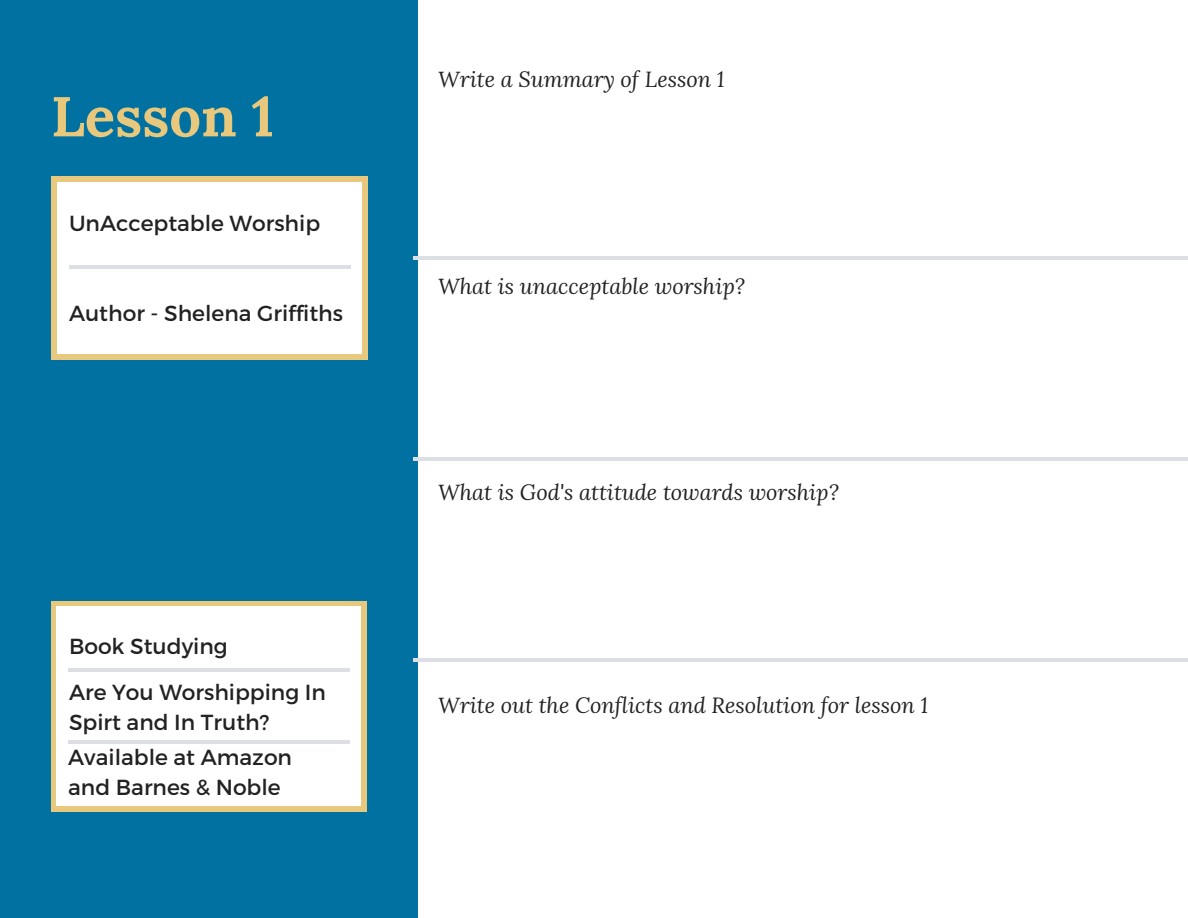
<style>
.page{position:relative;width:1188px;height:918px;background:#fff}
.page>*{position:absolute;margin:0;border:0;box-sizing:border-box;transform-origin:0 0}
.t1{font:700 56.1px "Lora";color:#e8c87c}
.t2{font:italic 21.75px "Lora";color:#222}
.t3{font:21.75px/29.7px "Montserrat";color:#222}
</style>
<div class="page">
<div style="left:0;top:0;width:418px;height:918px;background:#0071a1"></div>
<hr style="left:414px;top:256px;width:774px;height:3px;background:#dce0e4">
<hr style="left:414px;top:457px;width:774px;height:3px;background:#dce0e4">
<hr style="left:414px;top:658px;width:774px;height:3px;background:#dce0e4">
<div style="left:51px;top:176px;width:317px;height:183px;background:#e8c87c"></div>
<div style="left:57px;top:182px;width:305px;height:171px;background:#fff"></div>
<div style="left:51px;top:601px;width:316px;height:211px;background:#e8c87c"></div>
<div style="left:57px;top:607px;width:304px;height:199px;background:#fff"></div>
<hr style="left:69px;top:266px;width:281px;height:3px;background:#dce0e4">
<hr style="left:68px;top:668px;width:282px;height:4px;background:#dce0e4">
<hr style="left:68px;top:740px;width:282px;height:4px;background:#dce0e4">
<p class="t1" style="left:51px;top:80px;width:225px">Lesson 1</p>
<p class="t3" style="left:69px;top:208px;width:253px">UnAcceptable Worship</p>
<p class="t3" style="left:69px;top:297px;width:276px">Author - Shelena Griffiths</p>
<p class="t3" style="left:69px;top:630px;width:160px">Book Studying</p>
<p class="t3" style="left:69px;top:677px;width:258px">Are You Worshipping In<br>Spirt and In Truth?</p>
<p class="t3" style="left:68px;top:741px;width:225px">Available at Amazon and Barnes &amp; Noble</p>
<p class="t2" style="left:438px;top:64px;width:288px">Write a Summary of Lesson 1</p>
<p class="t2" style="left:438px;top:272px;width:309px">What is unacceptable worship?</p>
<p class="t2" style="left:438px;top:478px;width:402px">What is God's attitude towards worship?</p>
<p class="t2" style="left:438px;top:691px;width:492px">Write out the Conflicts and Resolution for lesson 1</p>
</div>
